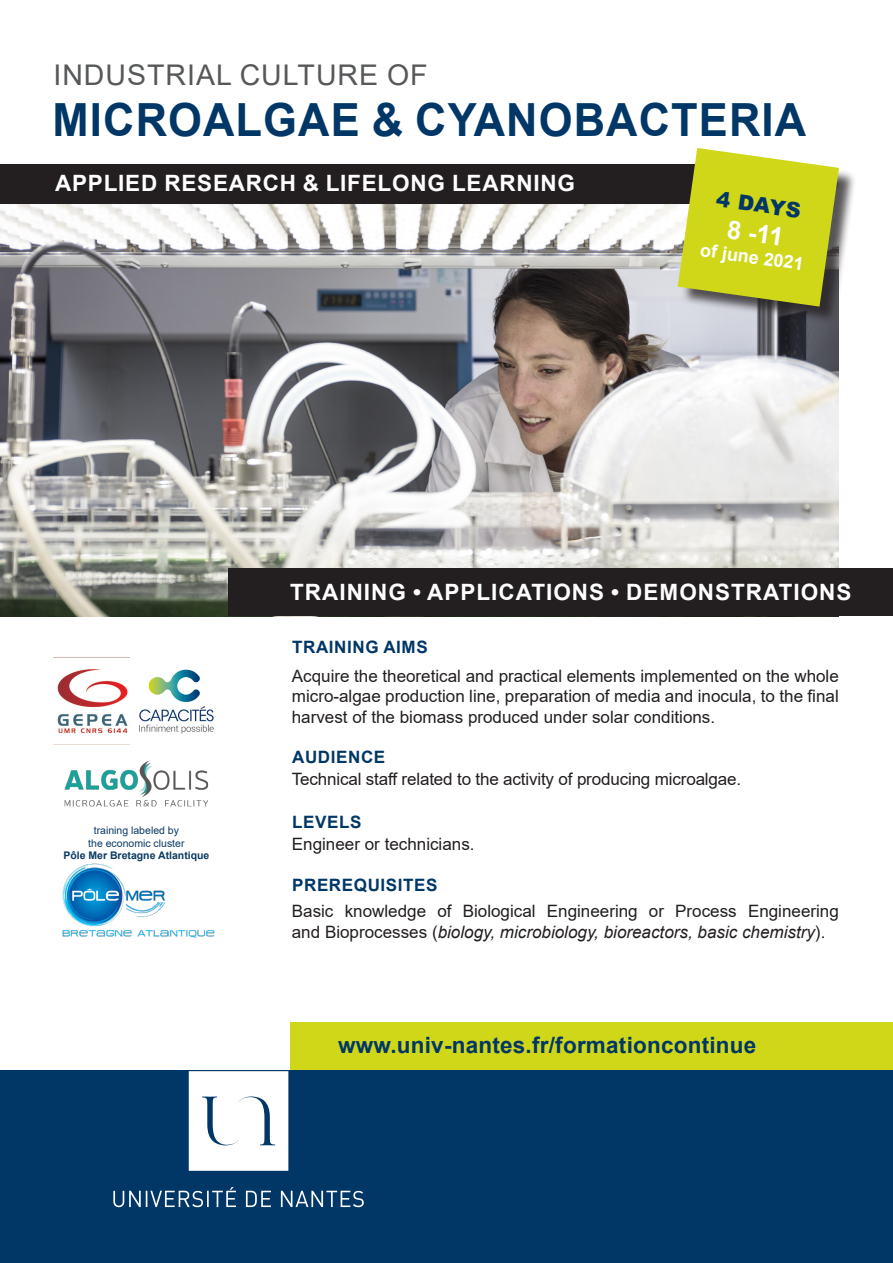
<style>
.page{position:relative;width:893px;height:1263px;background:#fff}
.page>*{position:absolute;margin:0;border:0;box-sizing:border-box;transform-origin:0 0}
.t1{font:700 45.75px "Arial";letter-spacing:.025em;color:#003767;scale:.95 1}
.t2{font:28.5px "Arial";letter-spacing:.035em;color:#57585a}
.t3{font:700 25.5px "Arial";color:#fff}
.t4{font:700 22.5px "Arial";letter-spacing:.04em;color:#fff}
.t5{font:700 22.5px "Arial";letter-spacing:.01em;color:#003767}
.t6{font:900 21px "Arial";color:#003767}
.t7{font:700 18px "Arial";color:#fff}
.t8{font:17.1px/20.4px "Arial";color:#231f20;text-align:justify}
.t9{font:700 17.1px "Arial";letter-spacing:.035em;color:#003767}
.t10{font:10.5px/12.6px "Arial";color:#0c3b64;text-align:center}
.s1{font-weight:700}
.s2{font-style:italic}
</style>
<div class="page">
<img style="left:0;top:203px;width:839px;height:413px">
<div style="left:0;top:164px;width:696px;height:39px;background:#231f20"></div>
<div style="left:229px;top:569px;width:664px;height:47px;background:#231f20"></div>
<img style="left:54px;top:657px;width:76px;height:77px">
<img style="left:64px;top:761px;width:145px;height:46px">
<div style="left:0;top:1070px;width:893px;height:193px;background:#003767"></div>
<svg style="left:113px;top:1071px;width:251px;height:136px"></svg>
<div style="left:290px;top:1022px;width:603px;height:48px;background:#d0d719"></div>
<div style="left:680px;top:151px;width:177px;height:174px;background:#231f20;opacity:.75"></div>
<svg style="left:678px;top:148px;width:161px;height:159px;background:#c4c934"></svg>
<img style="left:62px;top:863px;width:153px;height:75px">
<img style="left:129px;top:658px;width:85px;height:76px">
<p class="t2" style="left:53px;top:56px;width:376px">INDUSTRIAL CULTURE OF</p>
<p class="t1" style="left:53px;top:88px;width:795px">MICROALGAE &amp; CYANOBACTERIA</p>
<p class="t4" style="left:55px;top:167px;width:521px">APPLIED RESEARCH &amp; LIFELONG LEARNING</p>
<p class="t6" style="left:719px;top:184px;width:87px;rotate:8deg">4 DAYS</p>
<p class="t3" style="left:730px;top:211px;width:58px;rotate:8deg">8 -11</p>
<p class="t7" style="left:702px;top:237px;width:106px;rotate:8deg">of june 2021</p>
<p class="t10" style="left:63px;top:824px;width:148px">training labeled by<br>the economic cluster<br><span class="s1">Pôle Mer Bretagne Atlantique</span></p>
<p class="t4" style="left:290px;top:576px;width:563px">TRAINING • APPLICATIONS • DEMONSTRATIONS</p>
<p class="t9" style="left:292px;top:635px;width:137px">TRAINING AIMS</p>
<p class="t8" style="left:292px;top:665px;width:548px">Acquire the theoretical and practical elements implemented on the whole micro-algae production line, preparation of media and inocula, to the final harvest of the biomass produced under solar conditions.</p>
<p class="t9" style="left:292px;top:745px;width:95px">AUDIENCE</p>
<p class="t8" style="left:292px;top:769px;width:451px">Technical staff related to the activity of producing microalgae.</p>
<p class="t9" style="left:292px;top:810px;width:71px">LEVELS</p>
<p class="t8" style="left:292px;top:834px;width:184px">Engineer or technicians.</p>
<p class="t9" style="left:292px;top:873px;width:147px">PREREQUISITES</p>
<p class="t8" style="left:292px;top:901px;width:549px">Basic knowledge of Biological Engineering or Process Engineering and Bioprocesses (<span class="s2">biology, microbiology, bioreactors, basic chemistry</span>).</p>
<p class="t5" style="left:338px;top:1029px;width:420px">www.univ-nantes.fr/formationcontinue</p>
</div>
